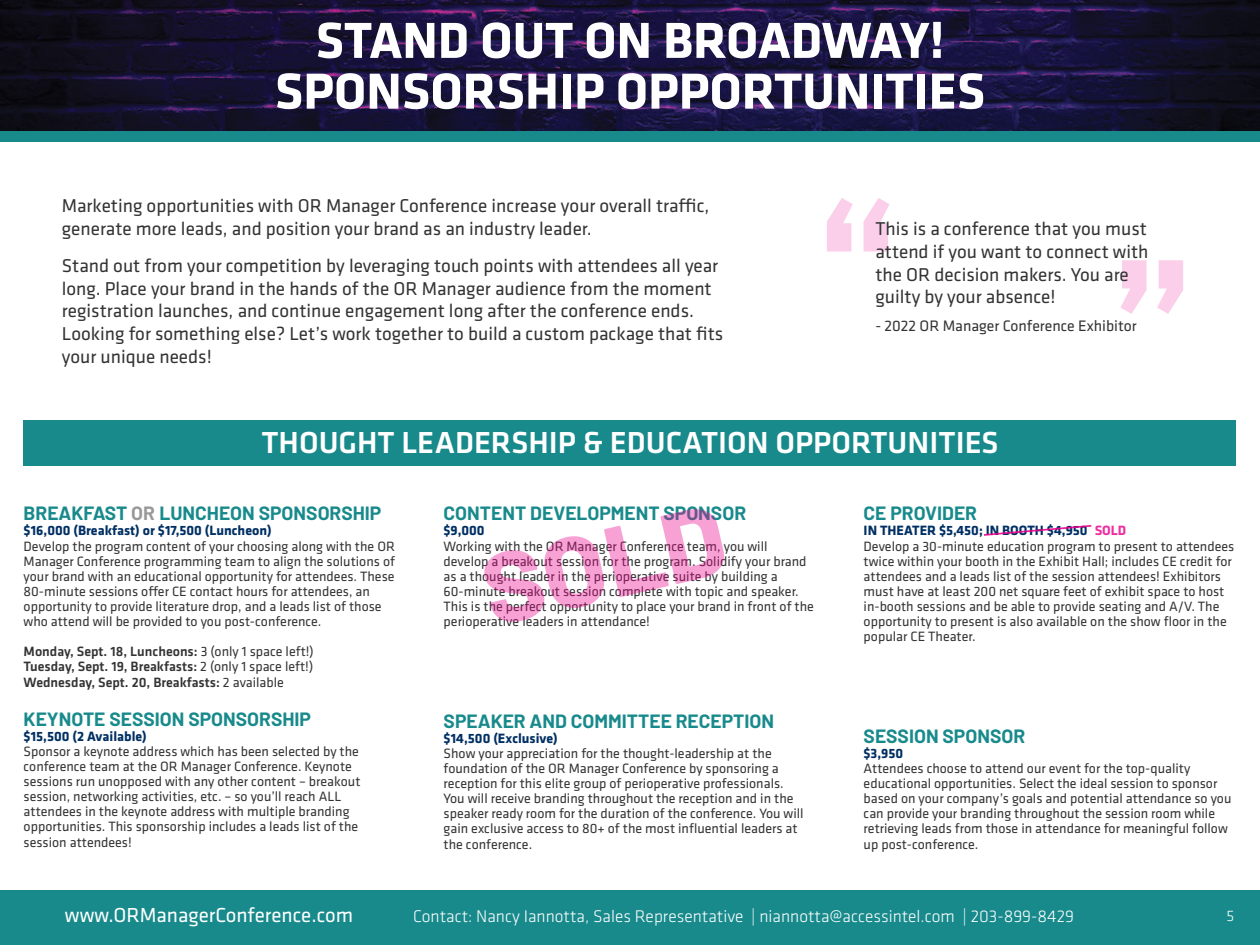
<style>
.page{position:relative;width:1260px;height:945px;background:#fff}
.page>*{position:absolute;margin:0;border:0;box-sizing:border-box;transform-origin:0 0}
.t1{font:700 52.5px/50.8px "Klavika Basic";color:#fff;text-align:center}
.t2{font:500 31.5px "Klavika Basic";color:#fff}
.t3{font:21px "Klavika Basic";color:#fff}
.t4{font:19.25px/22.8px "Klavika Basic";color:#333}
.t5{font:700 19.25px "Barlow";color:#188a8c}
.t6{font:300 17.5px "Klavika Basic";color:#fff}
.t7{font:15.75px "Klavika Basic";color:#333}
.t8{font:300 15.75px "Klavika Basic";color:#fff}
.t9{font:14px/15px "Klavika Basic";color:#333}
.t10{font:500 14px/15px "Klavika Basic";color:#333;text-align:justify}
.t11{font:700 14px "Klavika Basic";color:#002f63}
.t12{font:700 14px "Klavika Basic";color:#ec008c}
.s1{color:#999}
.s2{font-weight:400}
</style>
<div class="page">
<div style="left:0;top:891px;width:1260px;height:54px;background:#188a8c"></div>
<img style="left:0;top:0;width:1260px;height:142px">
<div style="left:0;top:131px;width:1260px;height:10px;background:#188a8c"></div>
<div style="left:24px;top:420px;width:1212px;height:45px;background:#188a8c"></div>
<svg style="left:827px;top:198px;width:26px;height:54px"></svg>
<svg style="left:864px;top:198px;width:26px;height:54px"></svg>
<svg style="left:1157px;top:260px;width:26px;height:54px"></svg>
<svg style="left:1120px;top:260px;width:27px;height:54px"></svg>
<svg style="left:484px;top:509px;width:240px;height:113px"></svg>
<svg style="left:983px;top:525px;width:109px;height:11px"></svg>
<h1 class="t1" style="left:275px;top:13px;width:712px">STAND OUT ON BROADWAY!<br>SPONSORSHIP OPPORTUNITIES</h1>
<h3 class="t4" style="left:62px;top:194px;width:649px">Marketing opportunities with OR Manager Conference increase your overall traffic, generate more leads, and position your brand as an industry leader.</h3>
<p class="t4" style="left:62px;top:253px;width:663px">Stand out from your competition by leveraging touch points with attendees all year long. Place your brand in the hands of the OR Manager audience from the moment registration launches, and continue engagement long after the conference ends.<br>Looking for something else? Let’s work together to build a custom package that fits your unique needs!</p>
<h3 class="t4" style="left:875px;top:217px;width:274px">This is a conference that you must attend if you want to connect with the OR decision makers. You are guilty by your absence!</h3>
<p class="t7" style="left:875px;top:315px;width:263px">- 2022 OR Manager Conference Exhibitor</p>
<h2 class="t2" style="left:261px;top:421px;width:739px">THOUGHT LEADERSHIP &amp; EDUCATION OPPORTUNITIES</h2>
<h3 class="t5" style="left:24px;top:501px;width:359px">BREAKFAST <span class="s1">OR</span> LUNCHEON SPONSORSHIP</h3>
<p class="t11" style="left:24px;top:521px;width:250px">$16,000 (Breakfast) or $17,500 (Luncheon)</p>
<p class="t9" style="left:24px;top:538px;width:373px">Develop the program content of your choosing along with the OR Manager Conference programming team to align the solutions of your brand with an educational opportunity for attendees. These 80-minute sessions offer CE contact hours for attendees, an opportunity to provide literature drop, and a leads list of those who attend will be provided to you post-conference.</p>
<p class="t10" style="left:24px;top:644px;width:292px">Monday, Sept. 18, Luncheons: <span class="s2">3 (only 1 space left!)<br></span>Tuesday, Sept. 19, Breakfasts: <span class="s2">2 (only 1 space left!)<br></span>Wednesday, Sept. 20, Breakfasts: <span class="s2">2 available</span></p>
<h3 class="t5" style="left:24px;top:707px;width:289px">KEYNOTE SESSION SPONSORSHIP</h3>
<p class="t11" style="left:24px;top:726px;width:125px">$15,500 (2 Available)</p>
<p class="t9" style="left:24px;top:743px;width:338px">Sponsor a keynote address which has been selected by the conference team at the OR Manager Conference. Keynote sessions run unopposed with any other content – breakout session, networking activities, etc. – so you’ll reach ALL attendees in the keynote address with multiple branding opportunities. This sponsorship includes a leads list of the session attendees!</p>
<h3 class="t5" style="left:444px;top:501px;width:304px">CONTENT DEVELOPMENT SPONSOR</h3>
<p class="t11" style="left:444px;top:521px;width:43px">$9,000</p>
<p class="t9" style="left:444px;top:538px;width:372px">Working with the OR Manager Conference team, you will develop a breakout session for the program. Solidify your brand as a thought leader in the perioperative suite by building a 60-minute breakout session complete with topic and speaker.<br>This is the perfect opportunity to place your brand in front of the perioperative leaders in attendance!</p>
<h3 class="t5" style="left:444px;top:709px;width:332px">SPEAKER AND COMMITTEE RECEPTION</h3>
<p class="t11" style="left:444px;top:728px;width:116px">$14,500 (Exclusive)</p>
<p class="t9" style="left:444px;top:745px;width:362px">Show your appreciation for the thought-leadership at the foundation of the OR Manager Conference by sponsoring a reception for this elite group of perioperative professionals.<br>You will receive branding throughout the reception and in the speaker ready room for the duration of the conference. You will gain exclusive access to 80+ of the most influential leaders at the conference.</p>
<h3 class="t5" style="left:864px;top:501px;width:115px">CE PROVIDER</h3>
<p class="t11" style="left:864px;top:521px;width:225px">IN THEATER $5,450; IN BOOTH $4,950</p>
<p class="t9" style="left:864px;top:538px;width:372px">Develop a 30-minute education program to present to attendees twice within your booth in the Exhibit Hall; includes CE credit for attendees and a leads list of the session attendees! Exhibitors must have at least 200 net square feet of exhibit space to host in-booth sessions and be able to provide seating and A/V. The opportunity to present is also available on the show floor in the popular CE Theater.</p>
<p class="t12" style="left:1095px;top:521px;width:33px">SOLD</p>
<h3 class="t5" style="left:864px;top:724px;width:163px">SESSION SPONSOR</h3>
<p class="t11" style="left:864px;top:743px;width:41px">$3,950</p>
<p class="t9" style="left:864px;top:760px;width:369px">Attendees choose to attend our event for the top-quality educational opportunities. Select the ideal session to sponsor based on your company’s goals and potential attendance so you can provide your branding throughout the session room while retrieving leads from those in attendance for meaningful follow up post-conference.</p>
<h3 class="t3" style="left:65px;top:902px;width:290px">www.ORManagerConference.com</h3>
<p class="t6" style="left:413px;top:906px;width:662px">Contact: Nancy Iannotta, Sales Representative | niannotta@accessintel.com | 203-899-8429</p>
<p class="t8" style="left:1226px;top:907px;width:9px">5</p>
</div>
